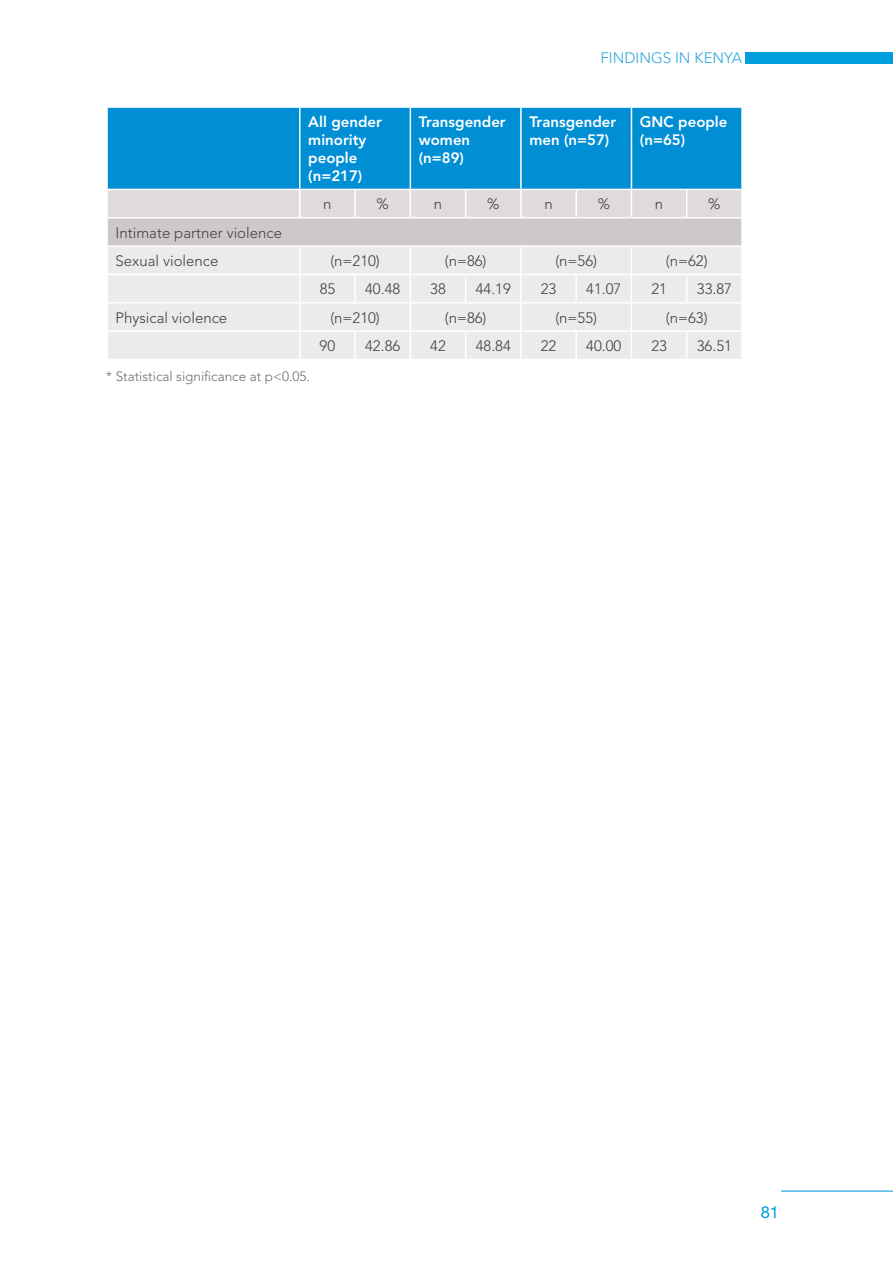
<style>
.page{position:relative;width:893px;height:1263px;background:#fff}
.page>*{position:absolute;margin:0;border:0;box-sizing:border-box;transform-origin:0 0}
.t1{font:16.5px "Helvetica Neue LT Std";color:#009edb}
.t2{font:300 15px/28.3px "Avenir LT Std";color:#414042}
.t3{font:800 15px/18px "Avenir LT Std";color:#fff}
.t4{font:300 15px "Avenir LT Std";color:#2ea7df}
.t5{font:300 13.5px "Avenir LT Std";color:#6d6e71}
</style>
<div class="page">
<hr style="left:781px;top:1191px;width:112px;height:1px;background:#008fd5">
<div style="left:745px;top:52px;width:148px;height:12px;background:#009edb"></div>
<div style="left:108px;top:108px;width:633px;height:81px;background:#008fd5"></div>
<div style="left:107px;top:218px;width:635px;height:28px;background:#cec9c8"></div>
<div style="left:108px;top:247px;width:633px;height:112px;background:#eceaea"></div>
<hr style="left:299px;top:108px;width:2px;height:81px;background:#fff">
<hr style="left:410px;top:108px;width:1px;height:81px;background:#fff">
<hr style="left:520px;top:108px;width:2px;height:81px;background:#fff">
<hr style="left:631px;top:108px;width:1px;height:81px;background:#fff">
<div style="left:108px;top:190px;width:633px;height:27px;background:#dedbda"></div>
<hr style="left:299px;top:275px;width:2px;height:27px;background:#fff">
<hr style="left:354px;top:275px;width:2px;height:27px;background:#fff">
<svg style="left:465px;top:275px;width:1px;height:27px"></svg>
<hr style="left:520px;top:275px;width:2px;height:27px;background:#fff">
<hr style="left:575px;top:275px;width:2px;height:27px;background:#fff">
<svg style="left:686px;top:275px;width:1px;height:27px"></svg>
<hr style="left:106px;top:302px;width:194px;height:2px;background:#fff">
<hr style="left:106px;top:330px;width:194px;height:2px;background:#fff">
<hr style="left:299px;top:332px;width:2px;height:27px;background:#fff">
<hr style="left:354px;top:332px;width:2px;height:27px;background:#fff">
<svg style="left:465px;top:332px;width:1px;height:27px"></svg>
<hr style="left:520px;top:332px;width:2px;height:27px;background:#fff">
<hr style="left:575px;top:332px;width:2px;height:27px;background:#fff">
<svg style="left:686px;top:332px;width:1px;height:27px"></svg>
<hr style="left:299px;top:247px;width:2px;height:27px;background:#fff">
<hr style="left:520px;top:247px;width:2px;height:27px;background:#fff">
<hr style="left:631px;top:302px;width:56px;height:2px;background:#fff">
<hr style="left:687px;top:302px;width:56px;height:2px;background:#fff">
<hr style="left:631px;top:330px;width:56px;height:2px;background:#fff">
<hr style="left:687px;top:330px;width:56px;height:2px;background:#fff">
<hr style="left:521px;top:302px;width:55px;height:2px;background:#fff">
<hr style="left:576px;top:302px;width:55px;height:2px;background:#fff">
<svg style="left:631px;top:247px;width:1px;height:112px"></svg>
<hr style="left:521px;top:330px;width:55px;height:2px;background:#fff">
<hr style="left:576px;top:330px;width:55px;height:2px;background:#fff">
<hr style="left:410px;top:302px;width:56px;height:2px;background:#fff">
<hr style="left:466px;top:302px;width:55px;height:2px;background:#fff">
<hr style="left:520px;top:304px;width:2px;height:26px;background:#fff">
<hr style="left:410px;top:330px;width:56px;height:2px;background:#fff">
<hr style="left:466px;top:330px;width:55px;height:2px;background:#fff">
<hr style="left:300px;top:302px;width:55px;height:2px;background:#fff">
<hr style="left:299px;top:304px;width:2px;height:26px;background:#fff">
<hr style="left:355px;top:302px;width:55px;height:2px;background:#fff">
<svg style="left:410px;top:247px;width:1px;height:112px"></svg>
<hr style="left:300px;top:330px;width:55px;height:2px;background:#fff">
<hr style="left:355px;top:330px;width:55px;height:2px;background:#fff">
<hr style="left:106px;top:218px;width:2px;height:27px;background:#fff">
<hr style="left:741px;top:218px;width:2px;height:27px;background:#fff">
<hr style="left:106px;top:245px;width:194px;height:2px;background:#fff">
<hr style="left:300px;top:245px;width:55px;height:2px;background:#fff">
<hr style="left:355px;top:245px;width:55px;height:2px;background:#fff">
<hr style="left:410px;top:245px;width:56px;height:2px;background:#fff">
<hr style="left:466px;top:245px;width:55px;height:2px;background:#fff">
<hr style="left:521px;top:245px;width:55px;height:2px;background:#fff">
<hr style="left:576px;top:245px;width:55px;height:2px;background:#fff">
<hr style="left:631px;top:245px;width:56px;height:2px;background:#fff">
<hr style="left:687px;top:245px;width:56px;height:2px;background:#fff">
<hr style="left:106px;top:274px;width:194px;height:1px;background:#fff">
<hr style="left:300px;top:274px;width:55px;height:1px;background:#fff">
<hr style="left:355px;top:274px;width:55px;height:1px;background:#fff">
<hr style="left:410px;top:274px;width:56px;height:1px;background:#fff">
<hr style="left:466px;top:274px;width:55px;height:1px;background:#fff">
<hr style="left:521px;top:274px;width:55px;height:1px;background:#fff">
<hr style="left:576px;top:274px;width:55px;height:1px;background:#fff">
<hr style="left:631px;top:274px;width:56px;height:1px;background:#fff">
<hr style="left:687px;top:274px;width:56px;height:1px;background:#fff">
<p class="t4" style="left:600px;top:49px;width:143px">FINDINGS IN KENYA</p>
<p class="t2" style="left:116px;top:218px;width:168px">Intimate partner violence<br>Sexual violence</p>
<p class="t3" style="left:308px;top:113px;width:75px">All gender minority people (n=217)</p>
<p class="t3" style="left:419px;top:113px;width:88px">Transgender women (n=89)</p>
<p class="t3" style="left:529px;top:113px;width:88px">Transgender men (n=57)</p>
<p class="t3" style="left:640px;top:113px;width:89px">GNC people (n=65)</p>
<p class="t2" style="left:323px;top:190px;width:10px">n</p>
<p class="t2" style="left:377px;top:190px;width:14px">%</p>
<p class="t2" style="left:434px;top:190px;width:10px">n</p>
<p class="t2" style="left:487px;top:190px;width:14px">%</p>
<p class="t2" style="left:544px;top:190px;width:10px">n</p>
<p class="t2" style="left:598px;top:190px;width:14px">%</p>
<p class="t2" style="left:655px;top:190px;width:10px">n</p>
<p class="t2" style="left:708px;top:190px;width:14px">%</p>
<p class="t2" style="left:330px;top:247px;width:51px">(n=210)</p>
<p class="t2" style="left:445px;top:247px;width:43px">(n=86)</p>
<p class="t2" style="left:555px;top:247px;width:43px">(n=56)</p>
<p class="t2" style="left:666px;top:247px;width:43px">(n=62)</p>
<p class="t2" style="left:320px;top:275px;width:17px">85</p>
<p class="t2" style="left:365px;top:275px;width:37px">40.48</p>
<p class="t2" style="left:430px;top:275px;width:17px">38</p>
<p class="t2" style="left:476px;top:275px;width:37px">44.19</p>
<p class="t2" style="left:541px;top:275px;width:17px">23</p>
<p class="t2" style="left:586px;top:275px;width:37px">41.07</p>
<p class="t2" style="left:651px;top:275px;width:17px">21</p>
<p class="t2" style="left:697px;top:275px;width:37px">33.87</p>
<p class="t2" style="left:116px;top:303px;width:113px">Physical violence</p>
<p class="t2" style="left:330px;top:303px;width:51px">(n=210)</p>
<p class="t2" style="left:445px;top:303px;width:43px">(n=86)</p>
<p class="t2" style="left:555px;top:303px;width:43px">(n=55)</p>
<p class="t2" style="left:666px;top:303px;width:43px">(n=63)</p>
<p class="t2" style="left:320px;top:332px;width:17px">90</p>
<p class="t2" style="left:365px;top:332px;width:37px">42.86</p>
<p class="t2" style="left:430px;top:332px;width:17px">42</p>
<p class="t2" style="left:476px;top:332px;width:37px">48.84</p>
<p class="t2" style="left:541px;top:332px;width:17px">22</p>
<p class="t2" style="left:586px;top:332px;width:37px">40.00</p>
<p class="t2" style="left:651px;top:332px;width:17px">23</p>
<p class="t2" style="left:697px;top:332px;width:37px">36.51</p>
<p class="t5" style="left:106px;top:368px;width:205px">* Statistical significance at p&lt;0.05.</p>
<p class="t1" style="left:761px;top:1203px;width:20px">81</p>
</div>
